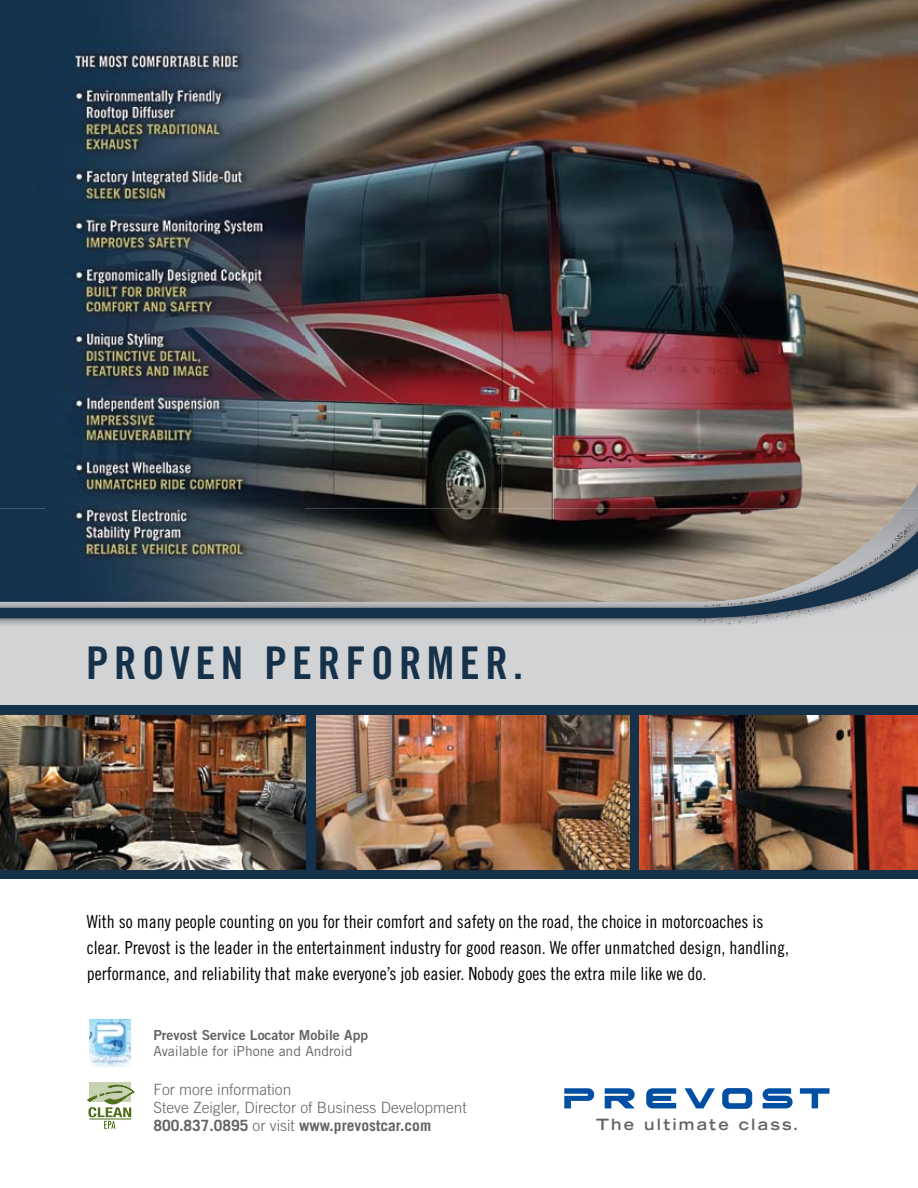
<style>
.page{position:relative;width:918px;height:1188px;background:#fff}
.page>*{position:absolute;margin:0;border:0;box-sizing:border-box;transform-origin:0 0}
.t1{font:45.15px "Trade Gothic Bold Cond Twenty";letter-spacing:.12em;color:#16324b}
.t2{font:18px/26.2px "Trade Gothic Cond Eighteen";color:#000}
.t3{font:700 expanded 15.6px "Trade Gothic LH";letter-spacing:.14em;color:#636467}
.t4{font:300 15.45px/18.3px "Trade Gothic";color:#636467}
.t5{font:13.95px "Trade Gothic Bold Two";color:#636467}
.t6{font:13.95px "Trade Gothic";color:#636467}
.s1{font-weight:700}
</style>
<div class="page">
<div style="left:0;top:534px;width:918px;height:176px;background:#d1d3d4"></div>
<img style="left:0;top:0;width:918px;height:509px">
<svg style="left:900px;top:483px;width:18px;height:26px"></svg>
<img style="left:0;top:619px;width:783px;height:6px">
<img style="left:0;top:509px;width:918px;height:6px">
<svg style="left:0;top:515px;width:918px;height:104px;background:#6b6d6d"></svg>
<svg style="left:722px;top:1088px;width:30px;height:21px"></svg>
<svg style="left:800px;top:1088px;width:29px;height:20px"></svg>
<svg style="left:646px;top:1088px;width:30px;height:20px"></svg>
<svg style="left:564px;top:1088px;width:31px;height:20px"></svg>
<svg style="left:605px;top:1088px;width:30px;height:21px"></svg>
<svg style="left:763px;top:1088px;width:30px;height:20px"></svg>
<svg style="left:685px;top:1088px;width:30px;height:20px"></svg>
<svg style="left:87px;top:1082px;width:48px;height:47px"></svg>
<hr style="left:89px;top:1119px;width:42px;height:1px;background:#4f6f19">
<img style="left:90px;top:1019px;width:41px;height:47px">
<div style="left:0;top:705px;width:918px;height:174px;background:#16324b"></div>
<img style="left:640px;top:715px;width:278px;height:154px">
<img style="left:0;top:715px;width:306px;height:154px">
<img style="left:316px;top:715px;width:313px;height:154px">
<img style="left:46px;top:39px;width:258px;height:530px">
<h1 class="t1" style="left:86px;top:635px;width:439px">PROVEN PERFORMER.</h1>
<p class="t2" style="left:87px;top:908px;width:704px">With so many people counting on you for their comfort and safety on the road, the choice in motorcoaches is clear. Prevost is the leader in the entertainment industry for good reason. We offer unmatched design, handling, performance, and reliability that make everyone’s job easier. Nobody goes the extra mile like we do.</p>
<p class="t5" style="left:153px;top:1026px;width:216px">Prevost Service Locator Mobile App</p>
<p class="t6" style="left:153px;top:1043px;width:201px">Available for iPhone and Android</p>
<p class="t4" style="left:153px;top:1080px;width:315px">For more information<br>Steve Zeigler, Director of Business Development<br><span class="s1">800.837.0895</span> or visit <span class="s1">www.prevostcar.com</span></p>
<p class="t3" style="left:596px;top:1114px;width:204px">The ultimate class.</p>
</div>
